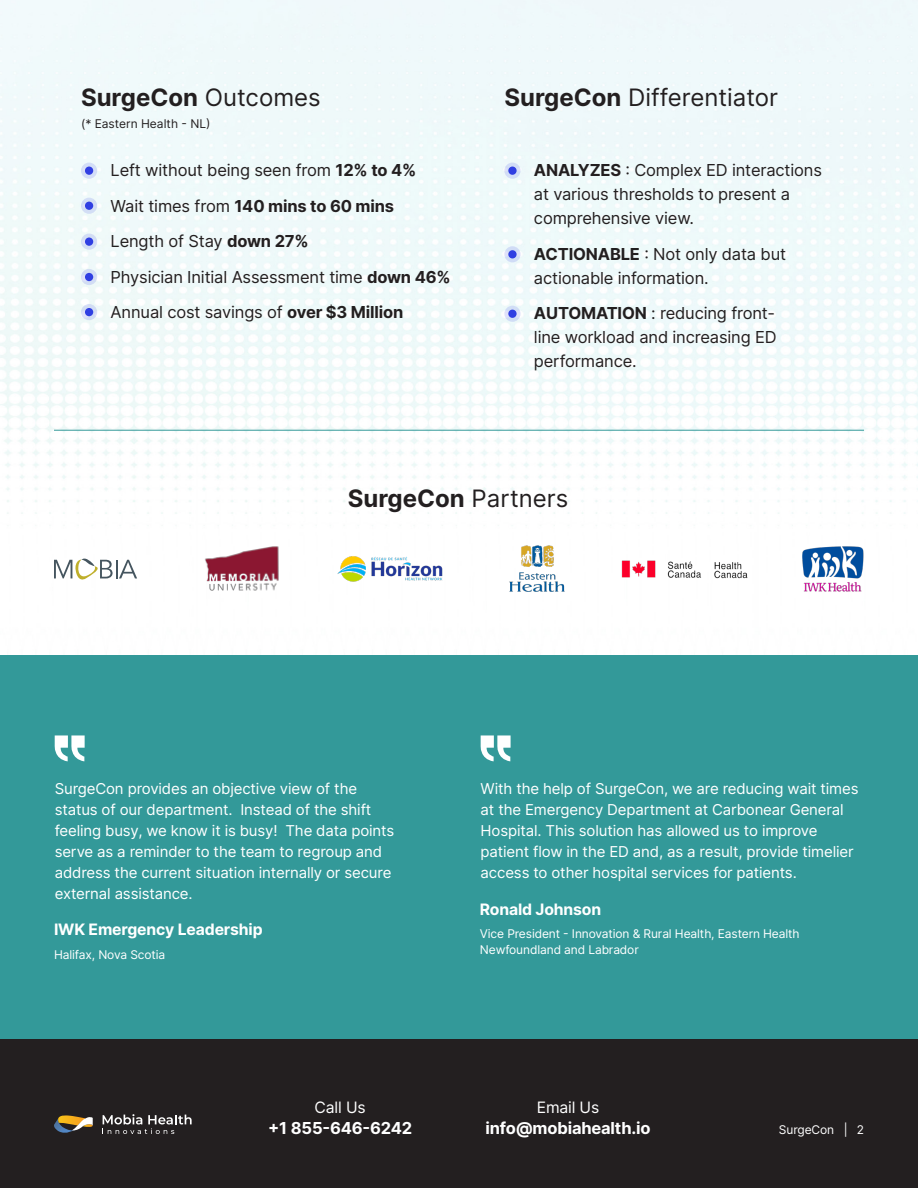
<style>
.page{position:relative;width:918px;height:1188px;background:#fff}
.page>*{position:absolute;margin:0;border:0;box-sizing:border-box;transform-origin:0 0}
.Headline{font:700 24px "Inter";color:#231f20}
.Headline-2{font:24px "Inter";color:#231f20}
.Body{font:16.5px/24px "Inter";letter-spacing:-.01em;color:#231f20}
.Subhead{font:700 16.5px "Inter";letter-spacing:-.01em;color:#fff}
.Body-2{font:700 16.5px "Inter";letter-spacing:-.01em;color:#231f20}
.Subhead-2{font:700 15.75px "Inter";letter-spacing:-.01em;color:#fff}
.Subhead-3{font:15.75px "Inter";letter-spacing:-.01em;color:#fff}
.t1{font:15px/21px "Inter";letter-spacing:-.01em;color:#fff}
.Subhead-4{font:12px/16.5px "Inter";letter-spacing:-.01em;color:#fff}
.Headline-3{font:12px "Inter";color:#231f20}
.Body-3{font:12px "Inter";letter-spacing:-.01em;color:#fff}
.s1{font-weight:400}
.s2{font-weight:700}
</style>
<div class="page">
<img style="left:0;top:0;width:918px;height:656px">
<div style="left:0;top:656px;width:918px;height:532px;background:#399"></div>
<div style="left:0;top:1040px;width:918px;height:148px;background:#231f20"></div>
<img style="left:621px;top:558px;width:127px;height:22px">
<img style="left:508px;top:542px;width:58px;height:54px">
<img style="left:336px;top:555px;width:108px;height:28px">
<img style="left:800px;top:545px;width:64px;height:48px">
<img style="left:204px;top:545px;width:77px;height:48px">
<svg style="left:54px;top:559px;width:83px;height:21px"></svg>
<svg style="left:81px;top:163px;width:16px;height:16px"></svg>
<div style="left:85px;top:167px;width:8px;height:8px;background:#303fe2;border-radius:50%"></div>
<svg style="left:504px;top:163px;width:17px;height:16px"></svg>
<div style="left:508px;top:167px;width:9px;height:8px;background:#303fe2;border-radius:50%"></div>
<svg style="left:81px;top:198px;width:16px;height:16px"></svg>
<div style="left:85px;top:202px;width:8px;height:8px;background:#303fe2;border-radius:50%"></div>
<svg style="left:504px;top:246px;width:17px;height:16px"></svg>
<div style="left:508px;top:250px;width:9px;height:8px;background:#303fe2;border-radius:50%"></div>
<svg style="left:81px;top:234px;width:16px;height:16px"></svg>
<div style="left:85px;top:238px;width:8px;height:8px;background:#303fe2;border-radius:50%"></div>
<svg style="left:81px;top:269px;width:16px;height:16px"></svg>
<div style="left:85px;top:273px;width:8px;height:8px;background:#303fe2;border-radius:50%"></div>
<svg style="left:504px;top:306px;width:17px;height:16px"></svg>
<div style="left:508px;top:310px;width:9px;height:8px;background:#303fe2;border-radius:50%"></div>
<svg style="left:81px;top:304px;width:16px;height:16px"></svg>
<div style="left:85px;top:308px;width:8px;height:8px;background:#303fe2;border-radius:50%"></div>
<hr style="left:54px;top:430px;width:810px;height:1px;background:#399">
<svg style="left:54px;top:735px;width:31px;height:26px"></svg>
<svg style="left:480px;top:735px;width:31px;height:26px"></svg>
<svg style="left:54px;top:1115px;width:39px;height:18px"></svg>
<svg style="left:103px;top:1114px;width:89px;height:20px"></svg>
<p class="Headline" style="left:81px;top:80px;width:241px">SurgeCon <span class="s1">Outcomes</span></p>
<p class="Headline-3" style="left:81px;top:115px;width:131px">(* Eastern Health - NL)</p>
<p class="Body" style="left:111px;top:158px;width:307px">Left without being seen from <span class="s2">12% to 4%</span></p>
<p class="Body-2" style="left:111px;top:193px;width:285px"><span class="s1">Wait times from</span> 140 mins to 60 mins</p>
<p class="Body" style="left:111px;top:229px;width:200px">Length of Stay <span class="s2">down 27%</span></p>
<p class="Body" style="left:111px;top:264px;width:342px">Physician Initial Assessment time <span class="s2">down 46%</span></p>
<p class="Body" style="left:111px;top:300px;width:294px">Annual cost savings of <span class="s2">over $3 Million</span></p>
<p class="Headline-2" style="left:504px;top:80px;width:275px"><span class="s2">SurgeCon</span> Differentiator</p>
<p class="Body" style="left:534px;top:158px;width:290px"><span class="s2">ANALYZES</span> : Complex ED interactions at various thresholds to present a comprehensive view.</p>
<p class="Body" style="left:534px;top:241px;width:254px"><span class="s2">ACTIONABLE</span> : Not only data but actionable information.</p>
<p class="Body" style="left:534px;top:301px;width:244px;text-align:justify"><span class="s2">AUTOMATION</span> : reducing front&shy;line workload and increasing ED performance.</p>
<p class="Headline" style="left:348px;top:480px;width:222px">SurgeCon <span class="s1">Partners</span></p>
<p class="t1" style="left:55px;top:777px;width:341px">SurgeCon provides an objective view of the status of our department. Instead of the shift feeling busy, we know it is busy! The data points serve as a reminder to the team to regroup and address the current situation internally or secure external assistance.</p>
<p class="t1" style="left:481px;top:777px;width:379px">With the help of SurgeCon, we are reducing wait times at the Emergency Department at Carbonear General Hospital. This solution has allowed us to improve patient flow in the ED and, as a result, provide timelier access to other hospital services for patients.</p>
<p class="Subhead-2" style="left:54px;top:918px;width:210px">IWK Emergency Leadership</p>
<p class="Subhead-4" style="left:54px;top:946px;width:113px">Halifax, Nova Scotia</p>
<p class="Subhead-2" style="left:480px;top:897px;width:123px">Ronald Johnson</p>
<p class="Subhead-4" style="left:480px;top:925px;width:321px">Vice President - Innovation &amp; Rural Health, Eastern Health<br>Newfoundland and Labrador</p>
<p class="Subhead-3" style="left:315px;top:1095px;width:53px">Call Us</p>
<p class="Subhead" style="left:268px;top:1115px;width:146px">+1 855-646-6242</p>
<p class="Subhead-3" style="left:537px;top:1095px;width:64px">Email Us</p>
<p class="Subhead" style="left:485px;top:1115px;width:167px">info@mobiahealth.io</p>
<p class="Body-3" style="left:779px;top:1121px;width:70px">SurgeCon |</p>
<p class="Body-3" style="left:857px;top:1121px;width:9px">2</p>
</div>
